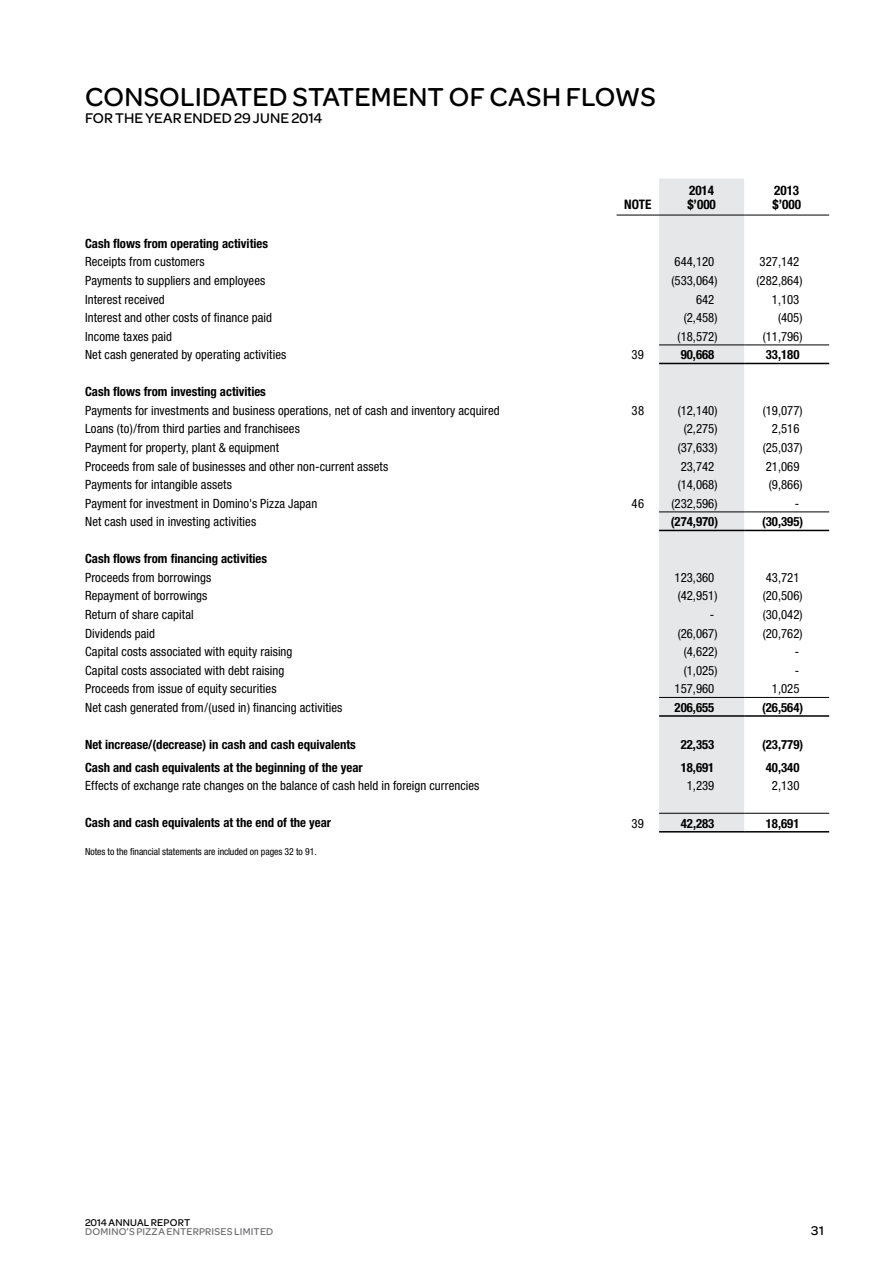
<style>
.page{position:relative;width:893px;height:1263px;background:#fff}
.page>*{position:absolute;margin:0;border:0;box-sizing:border-box;transform-origin:0 0}
.t1{font:500 27.75px "Omnes";letter-spacing:.005em;color:#000}
.t2{font:500 15px "Omnes";letter-spacing:.005em;color:#000}
.t3{font:500 13.5px "Omnes";color:#000}
.t4{font:700 condensed 13.2px/13.5px "Helvetica Neue";color:#000}
.t5{font:condensed 12.75px "Helvetica Neue";letter-spacing:.005em;color:#000}
.t6{font:700 condensed 12.75px "Helvetica Neue";color:#000}
.t7{font:500 10.5px "Omnes";letter-spacing:.015em;color:#6d6e71}
.t8{font:500 10.5px "Omnes";letter-spacing:.015em;color:#000}
.t9{font:condensed 9.75px "Helvetica Neue";letter-spacing:-.005em;color:#000}
</style>
<div class="page">
<div style="left:659px;top:179px;width:85px;height:652px;background:#e6e7e8"></div>
<hr style="left:659px;top:363px;width:85px;height:1px;background:#000">
<hr style="left:744px;top:363px;width:85px;height:1px;background:#000">
<hr style="left:659px;top:530px;width:85px;height:1px;background:#000">
<hr style="left:744px;top:530px;width:85px;height:1px;background:#000">
<hr style="left:659px;top:715px;width:85px;height:2px;background:#000">
<hr style="left:744px;top:715px;width:85px;height:2px;background:#000">
<hr style="left:659px;top:831px;width:85px;height:1px;background:#000">
<hr style="left:744px;top:831px;width:85px;height:1px;background:#000">
<hr style="left:617px;top:215px;width:42px;height:1px;background:#000">
<hr style="left:659px;top:215px;width:85px;height:1px;background:#000">
<hr style="left:744px;top:215px;width:85px;height:1px;background:#000">
<hr style="left:659px;top:697px;width:85px;height:1px;background:#000">
<hr style="left:744px;top:697px;width:85px;height:1px;background:#000">
<hr style="left:659px;top:813px;width:85px;height:1px;background:#000">
<hr style="left:744px;top:813px;width:85px;height:1px;background:#000">
<hr style="left:659px;top:345px;width:85px;height:1px;background:#000">
<hr style="left:744px;top:345px;width:85px;height:1px;background:#000">
<hr style="left:659px;top:511px;width:85px;height:1px;background:#000">
<hr style="left:744px;top:511px;width:85px;height:1px;background:#000">
<h1 class="t1" style="left:85px;top:82px;width:572px">CONSOLIDATED STATEMENT OF CASH FLOWS</h1>
<p class="t2" style="left:85px;top:109px;width:239px">FOR THE YEAR ENDED 29 JUNE 2014</p>
<p class="t4" style="left:624px;top:197px;width:29px">NOTE</p>
<p class="t4" style="left:687px;top:184px;width:30px">2014 $’000</p>
<p class="t4" style="left:772px;top:184px;width:30px">2013 $’000</p>
<p class="t6" style="left:85px;top:235px;width:185px">Cash flows from operating activities</p>
<p class="t5" style="left:85px;top:255px;width:121px">Receipts from customers</p>
<p class="t5" style="left:675px;top:255px;width:41px">644,120</p>
<p class="t5" style="left:760px;top:255px;width:41px">327,142</p>
<p class="t5" style="left:85px;top:273px;width:182px">Payments to suppliers and employees</p>
<p class="t5" style="left:671px;top:273px;width:47px">(533,064)</p>
<p class="t5" style="left:757px;top:273px;width:47px">(282,864)</p>
<p class="t5" style="left:85px;top:292px;width:81px">Interest received</p>
<p class="t5" style="left:696px;top:292px;width:20px">642</p>
<p class="t5" style="left:772px;top:292px;width:29px">1,103</p>
<p class="t5" style="left:85px;top:310px;width:188px">Interest and other costs of finance paid</p>
<p class="t5" style="left:684px;top:310px;width:35px">(2,458)</p>
<p class="t5" style="left:778px;top:310px;width:26px">(405)</p>
<p class="t5" style="left:85px;top:329px;width:89px">Income taxes paid</p>
<p class="t5" style="left:678px;top:329px;width:41px">(18,572)</p>
<p class="t5" style="left:763px;top:329px;width:41px">(11,796)</p>
<p class="t5" style="left:85px;top:347px;width:203px">Net cash generated by operating activities</p>
<p class="t5" style="left:632px;top:347px;width:14px">39</p>
<p class="t6" style="left:681px;top:347px;width:35px">90,668</p>
<p class="t6" style="left:766px;top:347px;width:35px">33,180</p>
<p class="t6" style="left:85px;top:384px;width:182px">Cash flows from investing activities</p>
<p class="t5" style="left:85px;top:403px;width:416px">Payments for investments and business operations, net of cash and inventory acquired</p>
<p class="t5" style="left:632px;top:403px;width:14px">38</p>
<p class="t5" style="left:678px;top:403px;width:41px">(12,140)</p>
<p class="t5" style="left:763px;top:403px;width:41px">(19,077)</p>
<p class="t5" style="left:85px;top:422px;width:216px">Loans (to)/from third parties and franchisees</p>
<p class="t5" style="left:684px;top:422px;width:35px">(2,275)</p>
<p class="t5" style="left:772px;top:422px;width:29px">2,516</p>
<p class="t5" style="left:85px;top:440px;width:196px">Payment for property, plant &amp; equipment</p>
<p class="t5" style="left:678px;top:440px;width:41px">(37,633)</p>
<p class="t5" style="left:763px;top:440px;width:41px">(25,037)</p>
<p class="t5" style="left:85px;top:459px;width:305px">Proceeds from sale of businesses and other non-current assets</p>
<p class="t5" style="left:681px;top:459px;width:35px">23,742</p>
<p class="t5" style="left:766px;top:459px;width:35px">21,069</p>
<p class="t5" style="left:85px;top:477px;width:148px">Payments for intangible assets</p>
<p class="t5" style="left:678px;top:477px;width:41px">(14,068)</p>
<p class="t5" style="left:769px;top:477px;width:35px">(9,866)</p>
<p class="t5" style="left:85px;top:496px;width:234px">Payment for investment in Domino's Pizza Japan</p>
<p class="t5" style="left:631px;top:496px;width:14px">46</p>
<p class="t5" style="left:671px;top:496px;width:47px">(232,596)</p>
<p class="t5" style="left:795px;top:496px;width:6px">-</p>
<p class="t5" style="left:85px;top:514px;width:173px">Net cash used in investing activities</p>
<p class="t6" style="left:671px;top:514px;width:49px">(274,970)</p>
<p class="t6" style="left:762px;top:514px;width:43px">(30,395)</p>
<p class="t6" style="left:85px;top:551px;width:184px">Cash flows from financing activities</p>
<p class="t5" style="left:85px;top:570px;width:128px">Proceeds from borrowings</p>
<p class="t5" style="left:675px;top:570px;width:41px">123,360</p>
<p class="t5" style="left:766px;top:570px;width:35px">43,721</p>
<p class="t5" style="left:85px;top:588px;width:124px">Repayment of borrowings</p>
<p class="t5" style="left:678px;top:588px;width:41px">(42,951)</p>
<p class="t5" style="left:763px;top:588px;width:41px">(20,506)</p>
<p class="t5" style="left:85px;top:607px;width:110px">Return of share capital</p>
<p class="t5" style="left:710px;top:607px;width:6px">-</p>
<p class="t5" style="left:763px;top:607px;width:41px">(30,042)</p>
<p class="t5" style="left:85px;top:626px;width:72px">Dividends paid</p>
<p class="t5" style="left:678px;top:626px;width:41px">(26,067)</p>
<p class="t5" style="left:763px;top:626px;width:41px">(20,762)</p>
<p class="t5" style="left:85px;top:644px;width:209px">Capital costs associated with equity raising</p>
<p class="t5" style="left:684px;top:644px;width:35px">(4,622)</p>
<p class="t5" style="left:795px;top:644px;width:6px">-</p>
<p class="t5" style="left:85px;top:663px;width:201px">Capital costs associated with debt raising</p>
<p class="t5" style="left:684px;top:663px;width:35px">(1,025)</p>
<p class="t5" style="left:795px;top:663px;width:6px">-</p>
<p class="t5" style="left:85px;top:681px;width:193px">Proceeds from issue of equity securities</p>
<p class="t5" style="left:675px;top:681px;width:41px">157,960</p>
<p class="t5" style="left:772px;top:681px;width:29px">1,025</p>
<p class="t5" style="left:85px;top:700px;width:259px">Net cash generated from/(used in) financing activities</p>
<p class="t6" style="left:675px;top:699px;width:41px">206,655</p>
<p class="t6" style="left:762px;top:699px;width:43px">(26,564)</p>
<p class="t6" style="left:85px;top:736px;width:272px">Net increase/(decrease) in cash and cash equivalents</p>
<p class="t6" style="left:681px;top:737px;width:35px">22,353</p>
<p class="t6" style="left:762px;top:737px;width:43px">(23,779)</p>
<p class="t6" style="left:85px;top:759px;width:279px">Cash and cash equivalents at the beginning of the year</p>
<p class="t6" style="left:681px;top:760px;width:35px">18,691</p>
<p class="t6" style="left:766px;top:760px;width:35px">40,340</p>
<p class="t5" style="left:85px;top:778px;width:396px">Effects of exchange rate changes on the balance of cash held in foreign currencies</p>
<p class="t5" style="left:687px;top:778px;width:29px">1,239</p>
<p class="t5" style="left:772px;top:778px;width:29px">2,130</p>
<p class="t6" style="left:85px;top:815px;width:248px">Cash and cash equivalents at the end of the year</p>
<p class="t5" style="left:632px;top:816px;width:14px">39</p>
<p class="t6" style="left:681px;top:815px;width:35px">42,283</p>
<p class="t6" style="left:766px;top:815px;width:35px">18,691</p>
<p class="t9" style="left:85px;top:846px;width:233px">Notes to the financial statements are included on pages 32 to 91.</p>
<p class="t8" style="left:85px;top:1216px;width:107px">2014 ANNUAL REPORT</p>
<p class="t7" style="left:85px;top:1226px;width:190px">DOMINO’S PIZZA ENTERPRISES LIMITED</p>
<p class="t3" style="left:811px;top:1223px;width:14px">31</p>
</div>
